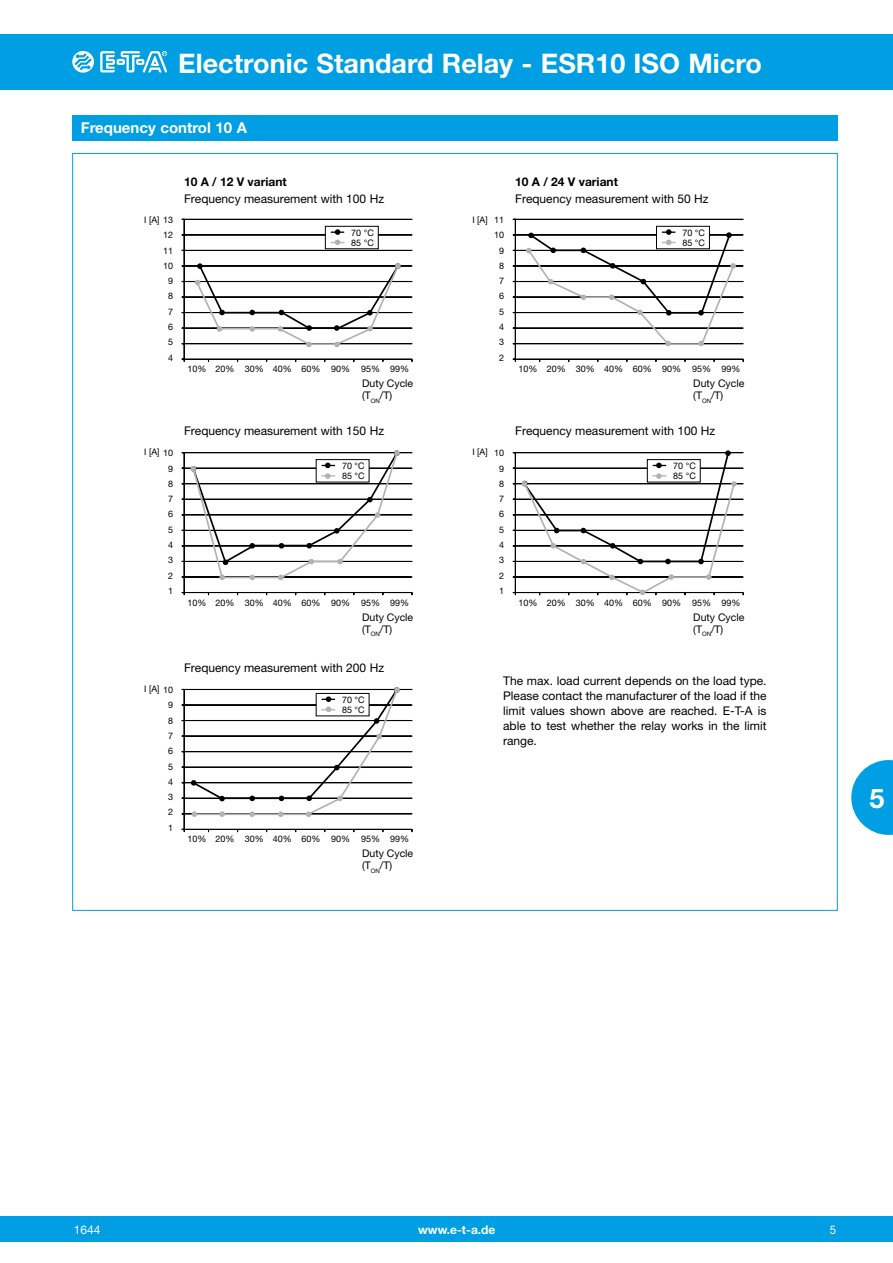
<style>
.page{position:relative;width:893px;height:1263px;background:#fff}
.page>*{position:absolute;margin:0;border:0;box-sizing:border-box;transform-origin:0 0}
.t1{font:700 27px "Helvetica Neue LT";color:#fff}
.t2{font:700 15px "Helvetica Neue LT";color:#fff}
.t3{font:12px/15px "Helvetica Neue LT";color:#000;text-align:justify}
.t4{font:700 12px "Helvetica Neue LT";color:#000}
.t5{font:700 12px "Helvetica Neue LT";color:#fff}
.t6{font:12px "Helvetica Neue LT";color:#fff}
.t7{font:12px "Helvetica Neue LT";color:#fff;scale:.95 1}
.t8{font:10.5px/12px "Helvetica Neue LT";color:#000}
.t9{font:9px/15.3px "Helvetica Neue LT";color:#000}
</style>
<div class="page">
<div style="left:0;top:1216px;width:893px;height:26px;background:#009ee3"></div>
<div style="left:0;top:34px;width:893px;height:55px;background:#009ee3"></div>
<svg style="left:72px;top:51px;width:22px;height:22px"></svg>
<svg style="left:100px;top:51px;width:67px;height:21px"></svg>
<svg style="left:851px;top:760px;width:42px;height:75px"></svg>
<div style="left:72px;top:115px;width:766px;height:25px;background:#009ee3"></div>
<div style="left:184px;top:219px;width:228px;height:1px;border:1px solid #000"></div>
<div style="left:184px;top:235px;width:228px;height:1px;border:1px solid #000"></div>
<div style="left:184px;top:250px;width:228px;height:1px;border:1px solid #000"></div>
<div style="left:184px;top:266px;width:228px;height:1px;border:1px solid #000"></div>
<div style="left:184px;top:281px;width:228px;height:1px;border:1px solid #000"></div>
<div style="left:184px;top:297px;width:228px;height:1px;border:1px solid #000"></div>
<div style="left:184px;top:312px;width:228px;height:1px;border:1px solid #000"></div>
<div style="left:184px;top:328px;width:228px;height:1px;border:1px solid #000"></div>
<div style="left:184px;top:343px;width:228px;height:1px;border:1px solid #000"></div>
<div style="left:184px;top:359px;width:228px;height:1px;border:1px solid #000"></div>
<div style="left:184px;top:219px;width:1px;height:140px;border:1px solid #000"></div>
<div style="left:325px;top:226px;width:53px;height:23px;background:#fff;border:1px solid #000"></div>
<svg style="left:330px;top:229px;width:15px;height:16px"></svg>
<svg style="left:194px;top:263px;width:207px;height:84px"></svg>
<div style="left:184px;top:452px;width:228px;height:1px;border:1px solid #000"></div>
<div style="left:184px;top:468px;width:228px;height:1px;border:1px solid #000"></div>
<div style="left:184px;top:483px;width:228px;height:1px;border:1px solid #000"></div>
<div style="left:184px;top:499px;width:228px;height:1px;border:1px solid #000"></div>
<div style="left:184px;top:530px;width:228px;height:1px;border:1px solid #000"></div>
<div style="left:184px;top:561px;width:228px;height:1px;border:1px solid #000"></div>
<div style="left:184px;top:577px;width:228px;height:1px;border:1px solid #000"></div>
<div style="left:184px;top:592px;width:228px;height:1px;border:1px solid #000"></div>
<div style="left:184px;top:452px;width:1px;height:141px;border:1px solid #000"></div>
<svg style="left:190px;top:450px;width:210px;height:130px"></svg>
<div style="left:184px;top:689px;width:228px;height:1px;border:1px solid #000"></div>
<div style="left:184px;top:705px;width:228px;height:1px;border:1px solid #000"></div>
<div style="left:184px;top:720px;width:228px;height:1px;border:1px solid #000"></div>
<div style="left:184px;top:736px;width:228px;height:1px;border:1px solid #000"></div>
<div style="left:184px;top:751px;width:228px;height:1px;border:1px solid #000"></div>
<div style="left:184px;top:767px;width:228px;height:1px;border:1px solid #000"></div>
<div style="left:184px;top:782px;width:228px;height:1px;border:1px solid #000"></div>
<div style="left:184px;top:798px;width:228px;height:1px;border:1px solid #000"></div>
<div style="left:184px;top:813px;width:228px;height:1px;border:1px solid #000"></div>
<div style="left:184px;top:829px;width:228px;height:1px;border:1px solid #000"></div>
<div style="left:184px;top:689px;width:1px;height:140px;border:1px solid #000"></div>
<svg style="left:190px;top:687px;width:210px;height:130px"></svg>
<div style="left:515px;top:219px;width:228px;height:1px;border:1px solid #000"></div>
<div style="left:515px;top:235px;width:228px;height:1px;border:1px solid #000"></div>
<div style="left:515px;top:250px;width:228px;height:1px;border:1px solid #000"></div>
<div style="left:515px;top:266px;width:228px;height:1px;border:1px solid #000"></div>
<div style="left:515px;top:281px;width:228px;height:1px;border:1px solid #000"></div>
<div style="left:515px;top:297px;width:228px;height:1px;border:1px solid #000"></div>
<div style="left:515px;top:312px;width:228px;height:1px;border:1px solid #000"></div>
<div style="left:515px;top:328px;width:228px;height:1px;border:1px solid #000"></div>
<div style="left:515px;top:343px;width:228px;height:1px;border:1px solid #000"></div>
<div style="left:515px;top:359px;width:228px;height:1px;border:1px solid #000"></div>
<div style="left:515px;top:219px;width:1px;height:140px;border:1px solid #000"></div>
<div style="left:656px;top:226px;width:54px;height:23px;background:#fff;border:1px solid #000"></div>
<svg style="left:526px;top:229px;width:210px;height:117px"></svg>
<div style="left:515px;top:452px;width:228px;height:1px;border:1px solid #000"></div>
<div style="left:515px;top:468px;width:228px;height:1px;border:1px solid #000"></div>
<div style="left:515px;top:483px;width:228px;height:1px;border:1px solid #000"></div>
<div style="left:515px;top:499px;width:228px;height:1px;border:1px solid #000"></div>
<div style="left:515px;top:530px;width:228px;height:1px;border:1px solid #000"></div>
<div style="left:515px;top:561px;width:228px;height:1px;border:1px solid #000"></div>
<div style="left:515px;top:577px;width:228px;height:1px;border:1px solid #000"></div>
<div style="left:515px;top:592px;width:228px;height:1px;border:1px solid #000"></div>
<div style="left:515px;top:452px;width:1px;height:141px;border:1px solid #000"></div>
<svg style="left:522px;top:450px;width:215px;height:145px"></svg>
<h1 class="t1" style="left:178px;top:46px;width:585px">Electronic Standard Relay - ESR10 ISO Micro</h1>
<p class="t2" style="left:81px;top:118px;width:168px">Frequency control 10 A</p>
<p class="t4" style="left:184px;top:174px;width:104px">10 A / 12 V variant</p>
<p class="t9" style="left:144px;top:212px;width:30px;text-align:right">I [A] 13<br>12<br>11<br>10<br>9<br>8<br>7<br>6<br>5<br>4</p>
<p class="t9" style="left:144px;top:444px;width:17px">I [A]</p>
<p class="t9" style="left:163px;top:445px;width:12px;text-align:center">10<br>9<br>8<br>7<br>6<br>5<br>4<br>3<br>2<br>1</p>
<p class="t9" style="left:144px;top:681px;width:17px">I [A]</p>
<p class="t9" style="left:163px;top:682px;width:12px;text-align:center">10<br>9<br>8<br>7<br>6<br>5<br>4<br>3<br>2<br>1</p>
<p class="t3" style="left:184px;top:192px;width:202px">Frequency measurement with 100 Hz</p>
<p class="t9" style="left:351px;top:227px;width:24px;line-height:10.1px">70 °C<br>85 °C</p>
<p class="t9" style="left:187px;top:361px;width:223px">10% 20% 30% 40% 60% 90% 95% 99%</p>
<p class="t8" style="left:362px;top:377px;width:53px">Duty Cycle (T<sub>ON</sub>/T)</p>
<p class="t3" style="left:184px;top:423px;width:202px">Frequency measurement with 150 Hz</p>
<p class="t9" style="left:342px;top:461px;width:24px;line-height:10.1px">70 °C<br>85 °C</p>
<p class="t9" style="left:187px;top:594px;width:223px">10% 20% 30% 40% 60% 90% 95% 99%</p>
<p class="t8" style="left:362px;top:611px;width:53px">Duty Cycle (T<sub>ON</sub>/T)</p>
<p class="t3" style="left:184px;top:660px;width:202px">Frequency measurement with 200 Hz</p>
<p class="t9" style="left:342px;top:694px;width:24px;line-height:10.1px">70 °C<br>85 °C</p>
<p class="t9" style="left:187px;top:831px;width:223px">10% 20% 30% 40% 60% 90% 95% 99%</p>
<p class="t8" style="left:362px;top:847px;width:53px">Duty Cycle (T<sub>ON</sub>/T)</p>
<p class="t4" style="left:515px;top:174px;width:104px">10 A / 24 V variant</p>
<p class="t9" style="left:472px;top:212px;width:17px">I [A]</p>
<p class="t9" style="left:494px;top:212px;width:12px;text-align:center">11<br>10<br>9<br>8<br>7<br>6<br>5<br>4<br>3<br>2</p>
<p class="t9" style="left:472px;top:444px;width:17px">I [A]</p>
<p class="t9" style="left:494px;top:445px;width:12px;text-align:center">10<br>9<br>8<br>7<br>6<br>5<br>4<br>3<br>2<br>1</p>
<p class="t3" style="left:515px;top:192px;width:195px">Frequency measurement with 50 Hz</p>
<p class="t9" style="left:682px;top:227px;width:24px;line-height:10.1px">70 °C<br>85 °C</p>
<p class="t9" style="left:519px;top:361px;width:223px">10% 20% 30% 40% 60% 90% 95% 99%</p>
<p class="t8" style="left:693px;top:377px;width:53px">Duty Cycle (T<sub>ON</sub>/T)</p>
<p class="t3" style="left:515px;top:423px;width:202px">Frequency measurement with 100 Hz</p>
<p class="t9" style="left:673px;top:461px;width:24px;line-height:10.1px">70 °C<br>85 °C</p>
<p class="t9" style="left:519px;top:594px;width:223px">10% 20% 30% 40% 60% 90% 95% 99%</p>
<p class="t8" style="left:693px;top:611px;width:53px">Duty Cycle (T<sub>ON</sub>/T)</p>
<p class="t3" style="left:503px;top:673px;width:265px">The max. load current depends on the load type.<br>Please contact the manufacturer of the load if the limit values shown above are reached. E-T-A is able to test whether the relay works in the limit range.</p>
<h1 class="t1" style="left:869px;top:782px;width:17px">5</h1>
<p class="t5" style="left:418px;top:1222px;width:79px">www.e-t-a.de</p>
<p class="t6" style="left:74px;top:1222px;width:28px">1644</p>
<p class="t7" style="left:830px;top:1222px;width:8px">5</p>
</div>
